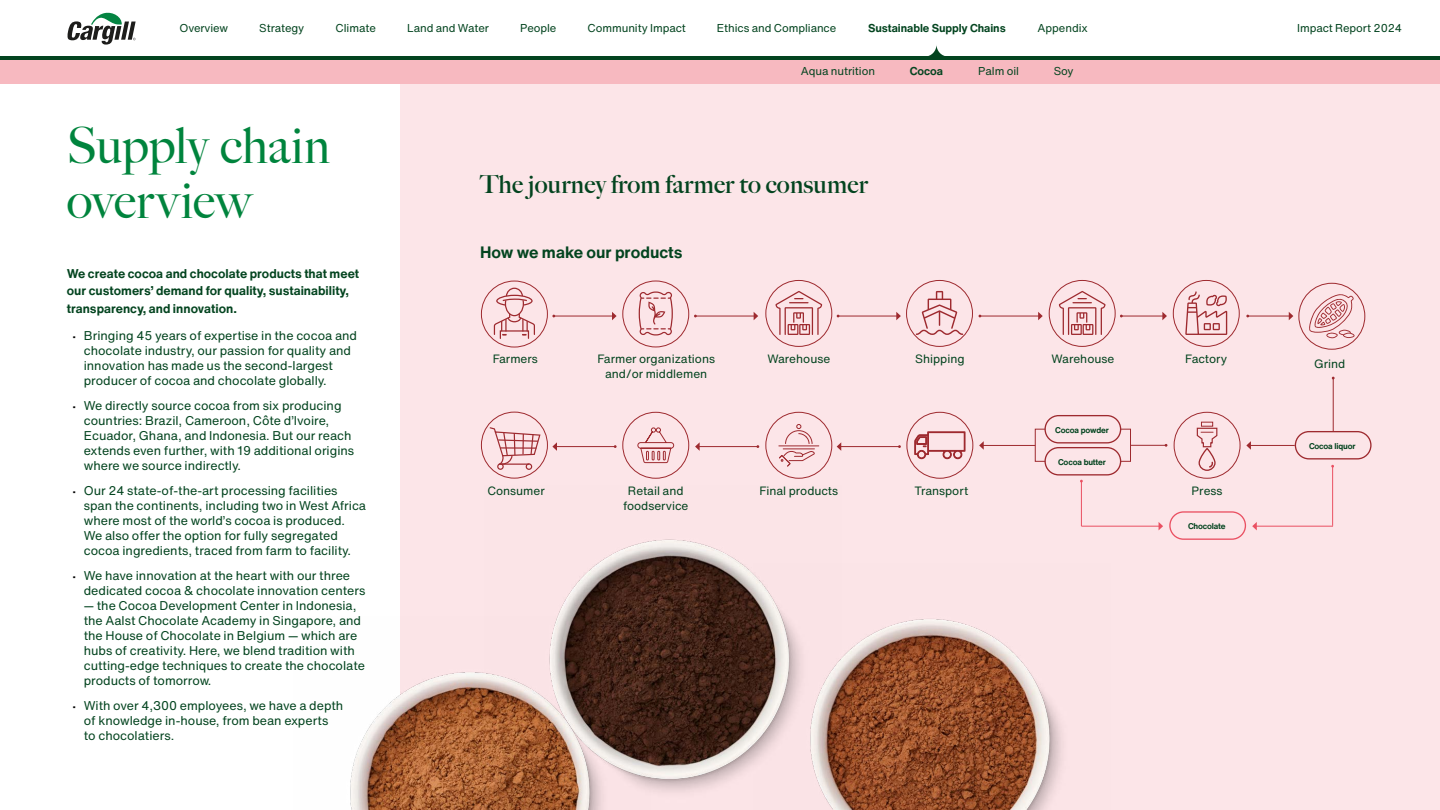
<style>
.page{position:relative;width:1440px;height:810px;background:#fff}
.page>*{position:absolute;margin:0;border:0;box-sizing:border-box;transform-origin:0 0}
.H1_Page_Title__new_brand{font:50px/55px "Big Caslon FB";letter-spacing:.005em;color:#00843d}
.H2__new_brand{font:700 25px "Big Caslon FB";letter-spacing:.01em;color:#03441f}
.Chart_Graph_Infographic_H1_title__new_br{font:700 16.25px "Helvetica Now Text";color:#03441f}
.t1{font:12.5px/15px "Helvetica Now Text";color:#03441f}
.Intro_body_GREP__new_brand{font:700 12.5px/17.5px "Helvetica Now Text";color:#03441f}
.Infograpic_labels__new_brand{font:11.88px/15px "Helvetica Now Text";color:#03441f;text-align:center}
.t2{font:11.25px "Helvetica Now Text";letter-spacing:-.005em;color:#03441f}
.t3{font:700 11.25px "Helvetica Now Text";letter-spacing:-.005em;color:#03441f}
.Infographic_labels_small__new_brand{font:700 8.25px "Helvetica Now Text";letter-spacing:-.02em;color:#03441f}
.s1{font-size:10px;color:#000}
</style>
<div class="page">
<div style="left:401px;top:48px;width:1039px;height:762px;background:#fce5e8"></div>
<svg style="left:493px;top:287px;width:43px;height:49px"></svg>
<div style="left:481px;top:281px;width:67px;height:67px;border:1px solid #9e2a2f;border-radius:50%"></div>
<hr style="left:779px;top:445px;width:40px;height:1px;background:#9e2a2f">
<svg style="left:778px;top:424px;width:38px;height:43px"></svg>
<div style="left:765px;top:412px;width:67px;height:67px;border:1px solid #9e2a2f;border-radius:50%"></div>
<svg style="left:637px;top:427px;width:38px;height:37px"></svg>
<div style="left:622px;top:412px;width:67px;height:67px;border:1px solid #9e2a2f;border-radius:50%"></div>
<svg style="left:639px;top:291px;width:34px;height:45px"></svg>
<div style="left:622px;top:281px;width:67px;height:66px;border:1px solid #9e2a2f;border-radius:50%"></div>
<svg style="left:775px;top:291px;width:47px;height:44px"></svg>
<div style="left:765px;top:280px;width:67px;height:67px;border:1px solid #9e2a2f;border-radius:50%"></div>
<svg style="left:1059px;top:291px;width:47px;height:44px"></svg>
<div style="left:1049px;top:280px;width:67px;height:67px;border:1px solid #9e2a2f;border-radius:50%"></div>
<svg style="left:915px;top:432px;width:50px;height:27px"></svg>
<div style="left:906px;top:412px;width:67px;height:67px;border:1px solid #9e2a2f;border-radius:50%"></div>
<svg style="left:916px;top:291px;width:47px;height:44px"></svg>
<div style="left:906px;top:280px;width:67px;height:67px;border:1px solid #9e2a2f;border-radius:50%"></div>
<svg style="left:1309px;top:293px;width:46px;height:45px"></svg>
<div style="left:1298px;top:283px;width:67px;height:67px;border:1px solid #9e2a2f;border-radius:50%"></div>
<svg style="left:1185px;top:291px;width:42px;height:44px"></svg>
<div style="left:1173px;top:280px;width:67px;height:67px;border:1px solid #9e2a2f;border-radius:50%"></div>
<div style="left:1199px;top:448px;width:17px;height:23px;border:1px solid #9e2a2f;border-radius:8px"></div>
<svg style="left:1209px;top:462px;width:4px;height:6px"></svg>
<div style="left:1201px;top:422px;width:12px;height:5px;border:1px solid #9e2a2f"></div>
<div style="left:1174px;top:412px;width:67px;height:67px;border:1px solid #9e2a2f;border-radius:50%"></div>
<svg style="left:1196px;top:427px;width:22px;height:21px"></svg>
<hr style="left:554px;top:316px;width:59px;height:1px;background:#9e2a2f">
<svg style="left:612px;top:312px;width:5px;height:8px"></svg>
<hr style="left:840px;top:446px;width:59px;height:1px;background:#9e2a2f">
<svg style="left:837px;top:442px;width:4px;height:9px"></svg>
<hr style="left:695px;top:316px;width:59px;height:1px;background:#9e2a2f">
<svg style="left:754px;top:312px;width:4px;height:8px"></svg>
<hr style="left:699px;top:446px;width:59px;height:1px;background:#9e2a2f">
<svg style="left:695px;top:442px;width:5px;height:9px"></svg>
<hr style="left:838px;top:316px;width:59px;height:1px;background:#9e2a2f">
<svg style="left:896px;top:312px;width:5px;height:8px"></svg>
<hr style="left:556px;top:446px;width:59px;height:1px;background:#9e2a2f">
<svg style="left:552px;top:442px;width:5px;height:9px"></svg>
<hr style="left:980px;top:316px;width:59px;height:1px;background:#9e2a2f">
<svg style="left:1038px;top:312px;width:5px;height:8px"></svg>
<hr style="left:1121px;top:316px;width:42px;height:1px;background:#9e2a2f">
<svg style="left:1162px;top:312px;width:5px;height:8px"></svg>
<hr style="left:1248px;top:316px;width:42px;height:1px;background:#9e2a2f">
<svg style="left:1289px;top:312px;width:4px;height:8px"></svg>
<div style="left:1295px;top:431px;width:77px;height:29px;border:1px solid #9e2a2f;border-radius:14px"></div>
<div style="left:1169px;top:511px;width:77px;height:29px;border:1px solid #ea5062;border-radius:14px"></div>
<hr style="left:1333px;top:378px;width:1px;height:54px;background:#9e2a2f">
<hr style="left:1081px;top:481px;width:1px;height:45px;background:#ea5062">
<hr style="left:1332px;top:466px;width:1px;height:60px;background:#ea5062">
<hr style="left:1250px;top:445px;width:45px;height:1px;background:#9e2a2f">
<svg style="left:1246px;top:441px;width:5px;height:9px"></svg>
<hr style="left:1081px;top:526px;width:78px;height:1px;background:#ea5062">
<svg style="left:1159px;top:522px;width:4px;height:8px"></svg>
<hr style="left:1256px;top:526px;width:77px;height:1px;background:#ea5062">
<svg style="left:1252px;top:522px;width:5px;height:8px"></svg>
<div style="left:1044px;top:415px;width:77px;height:28px;border:1px solid #9e2a2f;border-radius:14px"></div>
<div style="left:1044px;top:447px;width:77px;height:29px;border:1px solid #9e2a2f;border-radius:14px"></div>
<hr style="left:1130px;top:445px;width:36px;height:1px;background:#9e2a2f">
<hr style="left:983px;top:445px;width:52px;height:1px;background:#9e2a2f">
<svg style="left:979px;top:441px;width:5px;height:9px"></svg>
<div style="left:1120px;top:429px;width:11px;height:33px;border:1px solid #9e2a2f"></div>
<div style="left:1035px;top:429px;width:11px;height:33px;border:1px solid #9e2a2f"></div>
<div style="left:481px;top:412px;width:67px;height:67px;border:1px solid #9e2a2f;border-radius:50%"></div>
<div style="left:497px;top:463px;width:7px;height:7px;border:1px solid #9e2a2f;border-radius:50%"></div>
<svg style="left:489px;top:426px;width:52px;height:40px"></svg>
<div style="left:526px;top:463px;width:6px;height:7px;border:1px solid #9e2a2f;border-radius:50%"></div>
<img style="left:842px;top:619px;width:220px;height:191px">
<img style="left:557px;top:539px;width:285px;height:271px">
<img style="left:350px;top:617px;width:300px;height:193px">
<div style="left:0;top:0;width:1440px;height:57px;background:#fff"></div>
<svg style="left:925px;top:45px;width:23px;height:12px"></svg>
<svg style="left:68px;top:13px;width:68px;height:32px"></svg>
<div style="left:0;top:58px;width:1440px;height:26px;background:#f7b9c0"></div>
<hr style="left:0;top:57px;width:1440px;height:3px;background:#03441f">
<p class="t2" style="left:179px;top:20px;width:50px">Overview</p>
<p class="t2" style="left:259px;top:20px;width:47px">Strategy</p>
<p class="t2" style="left:336px;top:20px;width:42px">Climate</p>
<p class="t2" style="left:407px;top:20px;width:83px">Land and Water</p>
<p class="t2" style="left:520px;top:20px;width:38px">People</p>
<p class="t2" style="left:588px;top:20px;width:100px">Community Impact</p>
<p class="t2" style="left:717px;top:20px;width:121px">Ethics and Compliance</p>
<p class="t3" style="left:868px;top:20px;width:139px">Sustainable Supply Chains</p>
<p class="t2" style="left:1038px;top:20px;width:52px">Appendix</p>
<p class="t2" style="left:1297px;top:20px;width:107px">Impact Report 2024</p>
<p class="t2" style="left:801px;top:64px;width:76px">Aqua nutrition</p>
<p class="t3" style="left:910px;top:64px;width:35px">Cocoa</p>
<p class="t2" style="left:978px;top:64px;width:42px">Palm oil</p>
<p class="t2" style="left:1054px;top:64px;width:21px">Soy</p>
<h1 class="H1_Page_Title__new_brand" style="left:67px;top:118px;width:265px">Supply chain overview</h1>
<p class="Intro_body_GREP__new_brand" style="left:67px;top:264px;width:294px">We create cocoa and chocolate products that meet our customers’ demand for quality, sustainability, transparency, and innovation.</p>
<p class="t1" style="left:84px;top:328px;width:275px;text-indent:-11px"><span class="s1">•</span> Bringing 45 years of expertise in the cocoa and chocolate industry, our passion for quality and innovation has made us the second-largest producer of cocoa and chocolate globally.</p>
<p class="t1" style="left:84px;top:398px;width:272px;text-indent:-11px"><span class="s1">•</span> We directly source cocoa from six producing countries: Brazil, Cameroon, Côte d’Ivoire, Ecuador, Ghana, and Indonesia. But our reach extends even further, with 19 additional origins where we source indirectly.</p>
<p class="t1" style="left:84px;top:483px;width:284px;text-indent:-11px"><span class="s1">•</span> Our 24 state-of-the-art processing facilities span the continents, including two in West Africa where most of the world’s cocoa is produced.<br>We also offer the option for fully segregated cocoa ingredients, traced from farm to facility.</p>
<p class="t1" style="left:84px;top:568px;width:283px;text-indent:-11px"><span class="s1">•</span> We have innovation at the heart with our three dedicated cocoa &amp; chocolate innovation centers</p>
<p class="t1" style="left:84px;top:598px;width:283px">— the Cocoa Development Center in Indonesia, the Aalst Chocolate Academy in Singapore, and the House of Chocolate in Belgium — which are hubs of creativity. Here, we blend tradition with cutting-edge techniques to create the chocolate products of tomorrow.</p>
<p class="t1" style="left:84px;top:698px;width:261px;text-indent:-11px"><span class="s1">•</span> With over 4,300 employees, we have a depth of knowledge in-house, from bean experts to chocolatiers.</p>
<h2 class="H2__new_brand" style="left:480px;top:169px;width:389px">The journey from farmer to consumer</h2>
<p class="Chart_Graph_Infographic_H1_title__new_br" style="left:480px;top:241px;width:204px">How we make our products</p>
<p class="Infograpic_labels__new_brand" style="left:493px;top:351px;width:47px">Farmers</p>
<p class="Infograpic_labels__new_brand" style="left:487px;top:483px;width:59px">Consumer</p>
<p class="Infograpic_labels__new_brand" style="left:915px;top:351px;width:51px">Shipping</p>
<p class="Infograpic_labels__new_brand" style="left:1314px;top:356px;width:33px">Grind</p>
<p class="Infograpic_labels__new_brand" style="left:597px;top:351px;width:119px">Farmer organizations and/or middlemen</p>
<p class="Infograpic_labels__new_brand" style="left:767px;top:351px;width:64px">Warehouse</p>
<p class="Infograpic_labels__new_brand" style="left:1051px;top:351px;width:64px">Warehouse</p>
<p class="Infograpic_labels__new_brand" style="left:1185px;top:351px;width:43px">Factory</p>
<p class="Infograpic_labels__new_brand" style="left:628px;top:483px;width:57px">Retail and</p>
<p class="Infograpic_labels__new_brand" style="left:759px;top:483px;width:80px">Final products</p>
<p class="Infograpic_labels__new_brand" style="left:623px;top:498px;width:67px">foodservice</p>
<p class="Infograpic_labels__new_brand" style="left:915px;top:483px;width:55px">Transport</p>
<p class="Infographic_labels_small__new_brand" style="left:1055px;top:424px;width:55px">Cocoa powder</p>
<p class="Infographic_labels_small__new_brand" style="left:1058px;top:456px;width:49px">Cocoa butter</p>
<p class="Infograpic_labels__new_brand" style="left:1192px;top:483px;width:32px">Press</p>
<p class="Infographic_labels_small__new_brand" style="left:1188px;top:521px;width:39px">Chocolate</p>
<p class="Infographic_labels_small__new_brand" style="left:1309px;top:440px;width:48px">Cocoa liquor</p>
</div>
